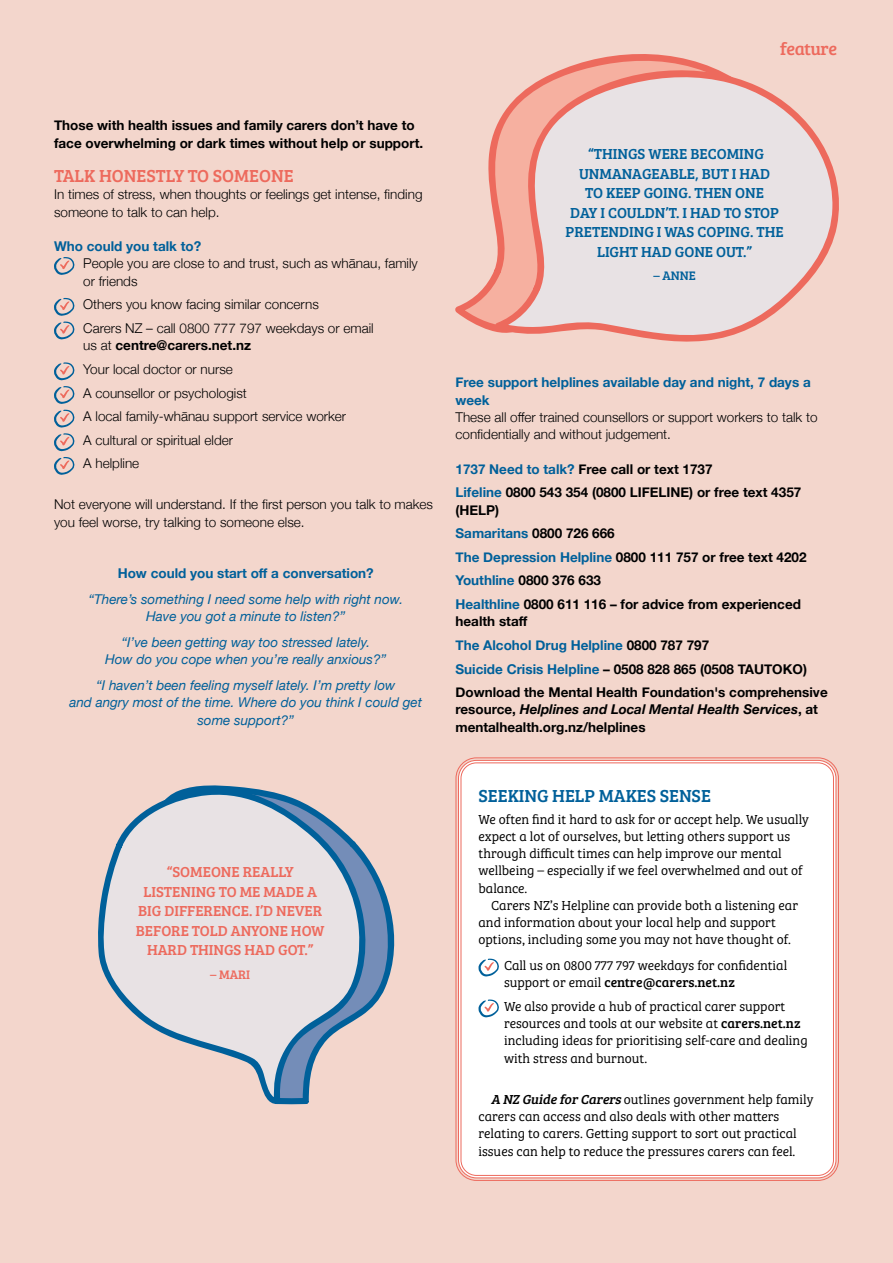
<style>
.page{position:relative;width:893px;height:1263px;background:#f3d6cc}
.page>*{position:absolute;margin:0;border:0;box-sizing:border-box;transform-origin:0 0}
.t1{font:18px "Bree Serif";color:#ed6a5d}
.t2{font:18px "Bree Serif";color:#00609a}
.t3{font:18px "Bree Serif";letter-spacing:-.02em;color:#ed6a5d}
.t4{font:15px/19.5px "Bree Serif";color:#00609a;text-align:center}
.t5{font:15px/19.5px "Bree Serif";color:#ed6a5d;text-align:center}
.t6{font:300 13.5px/17.2px "Bree Serif";color:#000}
.t7{font:300 13.5px/23.7px "Helvetica Neue";color:#000}
.t8{font:700 13.5px/23.7px "Helvetica Neue";color:#000}
.t9{font:italic 13.5px/17.2px "Helvetica Neue";color:#00609a;text-align:center}
.t10{font:700 13.5px/17.2px "Helvetica Neue";color:#00609a}
.t11{font:12.75px "Bree Serif";color:#00609a}
.t12{font:12.75px "Bree Serif";color:#ed6a5d}
.s1{font-weight:700}
.s2{color:#00609a}
.s3{font-style:italic}
.s4{font-weight:400}
.s5{font-weight:400;font-style:italic}
</style>
<div class="page">
<svg style="left:455px;top:54px;width:234px;height:278px"></svg>
<svg style="left:494px;top:60px;width:345px;height:282px;background:#ebd0cd"></svg>
<svg style="left:201px;top:785px;width:194px;height:224px"></svg>
<svg style="left:98px;top:786px;width:270px;height:318px;fill:#e8e2e4"></svg>
<svg style="left:54px;top:257px;width:20px;height:18px"></svg>
<svg style="left:54px;top:298px;width:20px;height:18px"></svg>
<svg style="left:54px;top:322px;width:20px;height:17px"></svg>
<svg style="left:54px;top:362px;width:20px;height:18px"></svg>
<svg style="left:54px;top:386px;width:20px;height:18px"></svg>
<svg style="left:54px;top:410px;width:20px;height:41px"></svg>
<svg style="left:54px;top:457px;width:20px;height:18px"></svg>
<div style="left:458px;top:760px;width:378px;height:418px;background:#fff;border-radius:18px"></div>
<svg style="left:478px;top:959px;width:21px;height:18px"></svg>
<svg style="left:478px;top:999px;width:21px;height:18px"></svg>
<h1 class="t3" style="left:780px;top:36px;width:59px">feature</h1>
<p class="t8" style="left:54px;top:117px;width:371px;line-height:17.2px">Those with health issues and family carers don’t have to face overwhelming or dark times without help or support.</p>
<h1 class="t1" style="left:54px;top:163px;width:241px">TALK HONESTLY TO SOMEONE</h1>
<p class="t7" style="left:54px;top:185px;width:370px;line-height:17.2px">In times of stress, when thoughts or feelings get intense, finding someone to talk to can help.</p>
<p class="t10" style="left:54px;top:238px;width:149px">Who could you talk to?</p>
<p class="t7" style="left:83px;top:254px;width:336px;line-height:17.2px">People you are close to and trust, such as whānau, family or friends</p>
<p class="t7" style="left:83px;top:292px;width:292px">Others you know facing similar concerns<br>Carers NZ – call 0800 777 797 weekdays or email</p>
<p class="t7" style="left:83px;top:333px;width:264px">us at <span class="s1">centre@carers.net.nz<br></span>Your local doctor or nurse<br>A counsellor or psychologist<br>A local family-whānau support service worker<br>A cultural or spiritual elder<br>A helpline</p>
<p class="t7" style="left:54px;top:495px;width:381px;line-height:17.2px">Not everyone will understand. If the first person you talk to makes you feel worse, try talking to someone else.</p>
<p class="t10" style="left:118px;top:565px;width:258px">How could you start off a conversation?</p>
<p class="t9" style="left:88px;top:591px;width:316px">“There’s something I need some help with right now.<br>Have you got a minute to listen?”</p>
<p class="t9" style="left:105px;top:634px;width:283px">“I’ve been getting way too stressed lately.<br>How do you cope when you’re really anxious?”</p>
<p class="t9" style="left:69px;top:677px;width:354px">“I haven’t been feeling myself lately. I’m pretty low<br>and angry most of the time. Where do you think I could get some support?”</p>
<p class="t5" style="left:136px;top:861px;width:190px">“SOMEONE REALLY<br>LISTENING TO ME MADE A<br>BIG DIFFERENCE. I’D NEVER<br>BEFORE TOLD ANYONE HOW<br>HARD THINGS HAD GOT.”</p>
<p class="t12" style="left:210px;top:965px;width:41px">– MARI</p>
<p class="t4" style="left:566px;top:143px;width:220px">“THINGS WERE BECOMING<br>UNMANAGEABLE, BUT I HAD<br>TO KEEP GOING. THEN ONE<br>DAY I COULDN’T. I HAD TO STOP<br>PRETENDING I WAS COPING. THE<br>LIGHT HAD GONE OUT.”</p>
<p class="t11" style="left:653px;top:267px;width:44px">– ANNE</p>
<p class="t10" style="left:455px;top:374px;width:357px">Free support helplines available day and night, 7 days a week</p>
<p class="t7" style="left:455px;top:407px;width:364px;line-height:17.2px">These all offer trained counsellors or support workers to talk to confidentially and without judgement.</p>
<p class="t8" style="left:455px;top:457px;width:347px"><span class="s2">1737 Need to talk?</span> Free call or text 1737<br><span class="s2">Lifeline</span> 0800 543 354 (0800 LIFELINE) or free text 4357</p>
<p class="t8" style="left:455px;top:498px;width:353px">(HELP)<br><span class="s2">Samaritans</span> 0800 726 666<br><span class="s2">The Depression Helpline</span> 0800 111 757 or free text 4202<br><span class="s2">Youthline</span> 0800 376 633<br><span class="s2">Healthline</span> 0800 611 116 – for advice from experienced</p>
<p class="t8" style="left:455px;top:610px;width:374px">health staff<br><span class="s2">The Alcohol Drug Helpline</span> 0800 787 797<br><span class="s2">Suicide Crisis Helpline</span> – 0508 828 865 (0508 TAUTOKO)<br>Download the Mental Health Foundation's comprehensive</p>
<p class="t8" style="left:455px;top:701px;width:364px;line-height:17.2px">resource, <span class="s3">Helplines and Local Mental Health Services</span>, at mentalhealth.org.nz/helplines</p>
<h1 class="t2" style="left:478px;top:783px;width:234px">SEEKING HELP MAKES SENSE</h1>
<p class="t6" style="left:478px;top:810px;width:332px">We often find it hard to ask for or accept help. We usually expect a lot of ourselves, but letting others support us through difficult times can help improve our mental wellbeing – especially if we feel overwhelmed and out of balance.</p>
<p class="t6" style="left:478px;top:896px;width:321px;text-indent:13px">Carers NZ’s Helpline can provide both a listening ear and information about your local help and support options, including some you may not have thought of.</p>
<p class="t6" style="left:504px;top:956px;width:285px">Call us on 0800 777 797 weekdays for confidential support or email <span class="s4">centre@carers.net.nz</span></p>
<p class="t6" style="left:504px;top:997px;width:305px">We also provide a hub of practical carer support resources and tools at our website at <span class="s4">carers.net.nz </span>including ideas for prioritising self-care and dealing with stress and burnout.</p>
<p class="t6" style="left:478px;top:1090px;width:336px;text-indent:13px"><span class="s5">A NZ Guide for Carers</span> outlines government help family carers can access and also deals with other matters relating to carers. Getting support to sort out practical issues can help to reduce the pressures carers can feel.</p>
</div>
